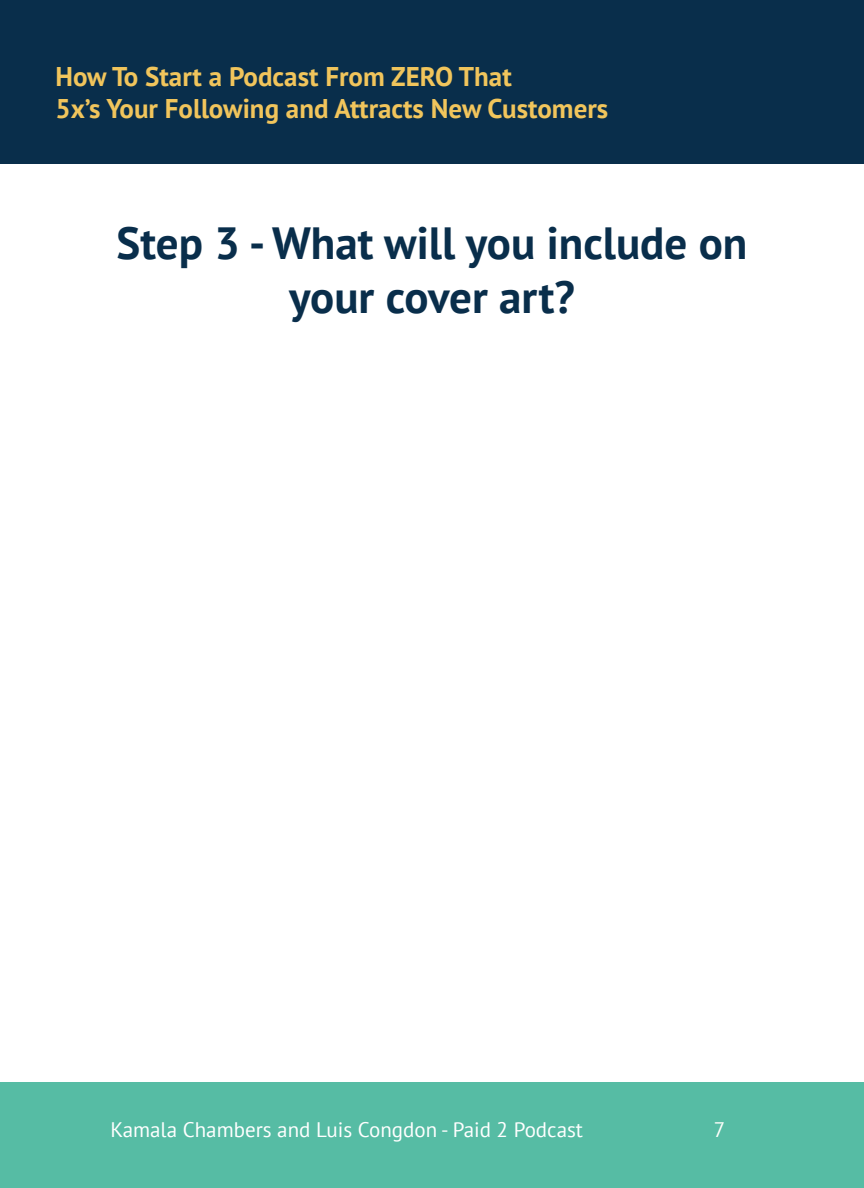
<style>
.page{position:relative;width:864px;height:1188px;background:#fff}
.page>*{position:absolute;margin:0;border:0;box-sizing:border-box;transform-origin:0 0}
.t1{font:700 45px/54px "PT Sans";color:#092e4b;text-align:center}
.t2{font:700 27px/32.4px "PT Sans";color:#f1c55c}
.t3{font:21px "PT Sans";color:#fff}
.t4{font:21px "PT Sans";color:#fffffb}
</style>
<div class="page">
<div style="left:0;top:0;width:864px;height:164px;background:#092e4b"></div>
<div style="left:0;top:1082px;width:864px;height:106px;background:#56bca4"></div>
<p class="t2" style="left:56px;top:59px;width:554px">How To Start a Podcast From ZERO That<br>5x’s Your Following and Attracts New Customers</p>
<h1 class="t1" style="left:117px;top:215px;width:632px">Step 3 - What will you include on your cover art?</h1>
<p class="t3" style="left:111px;top:1116px;width:474px">Kamala Chambers and Luis Congdon - Paid 2 Podcast</p>
<p class="t4" style="left:714px;top:1116px;width:13px">7</p>
</div>
